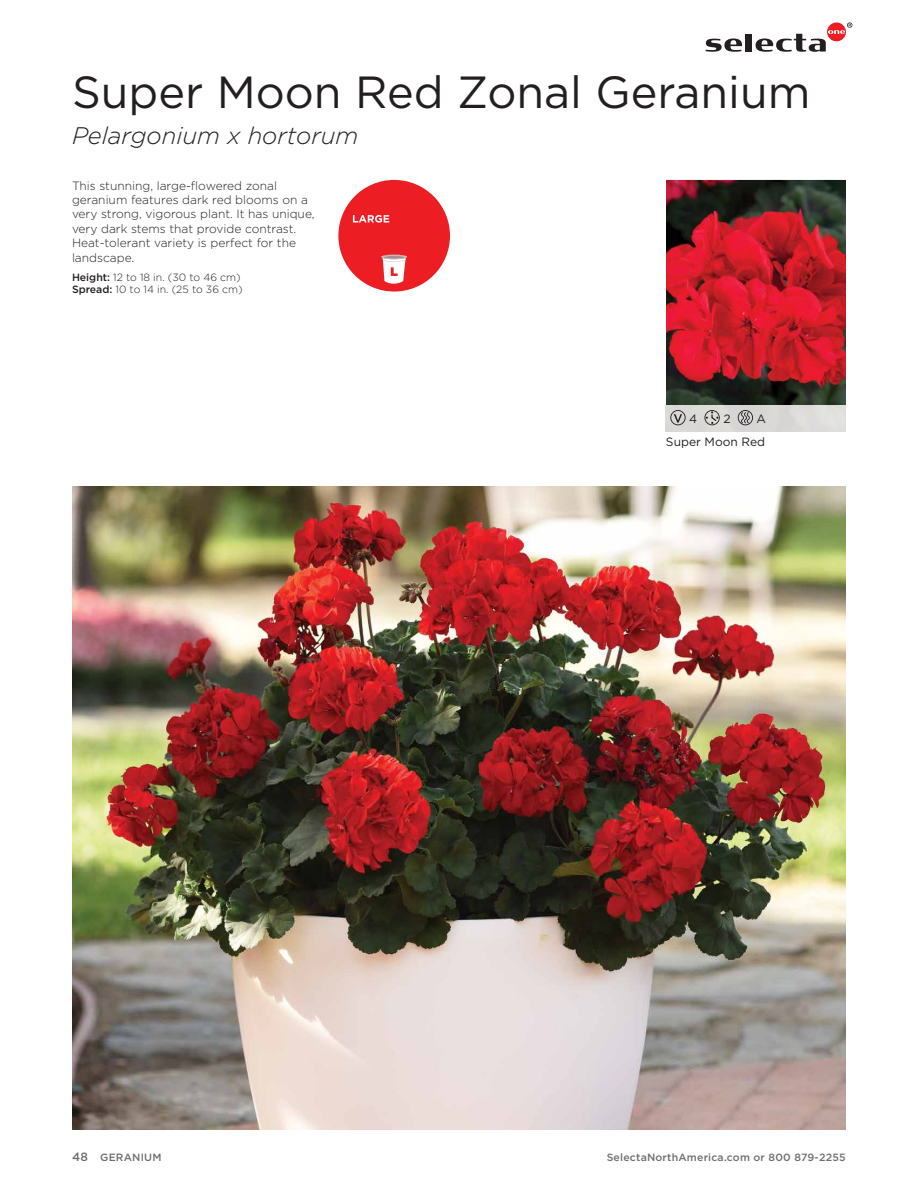
<style>
.page{position:relative;width:918px;height:1188px;background:#fff}
.page>*{position:absolute;margin:0;border:0;box-sizing:border-box;transform-origin:0 0}
.t1{font:45px "Gotham";color:#231f20}
.t2{font:italic 300 24px "Gotham";color:#231f20}
.t3{font:300 12px/14.4px "Gotham";color:#231f20}
.t4{font:12px/23.2px "Gotham";color:#231f20;text-align:right}
.t5{font:300 10.5px/12.6px "Gotham";color:#231f20}
.t6{font:500 10.5px "Gotham";letter-spacing:.02em;color:#6d6e71}
.s1{font-weight:500}
.s2{font-size:12px}
</style>
<div class="page">
<svg style="left:706px;top:39px;width:36px;height:13px"></svg>
<div style="left:746px;top:34px;width:6px;height:18px;background:#231f20"></div>
<svg style="left:756px;top:22px;width:96px;height:30px"></svg>
<img style="left:666px;top:180px;width:180px;height:225px">
<svg style="left:670px;top:410px;width:16px;height:15px"></svg>
<svg style="left:704px;top:410px;width:16px;height:15px"></svg>
<svg style="left:738px;top:410px;width:15px;height:15px"></svg>
<div style="left:338px;top:180px;width:112px;height:112px;background:#ed1d24;border-radius:50%"></div>
<svg style="left:381px;top:255px;width:26px;height:29px"></svg>
<svg style="left:353px;top:215px;width:36px;height:8px"></svg>
<img style="left:72px;top:486px;width:774px;height:644px">
<h1 class="t1" style="left:72px;top:63px;width:740px">Super Moon Red Zonal Geranium</h1>
<h2 class="t2" style="left:72px;top:120px;width:288px">Pelargonium x hortorum</h2>
<p class="t3" style="left:72px;top:178px;width:244px">This stunning, large-flowered zonal geranium features dark red blooms on a very strong, vigorous plant. It has unique, very dark stems that provide contrast.<br>Heat-tolerant variety is perfect for the landscape.</p>
<p class="t5" style="left:72px;top:271px;width:172px"><span class="s1">Height:</span> 12 to 18 in. (30 to 46 cm)<br><span class="s1">Spread:</span> 10 to 14 in. (25 to 36 cm)</p>
<p class="t4" style="left:689px;top:407px;width:10px">4</p>
<p class="t4" style="left:723px;top:407px;width:9px">2</p>
<p class="t4" style="left:666px;top:407px;width:102px">A<br>Super Moon Red</p>
<p class="t6" style="left:72px;top:1150px;width:91px"><span class="s2">48</span> GERANIUM</p>
<p class="t6" style="left:607px;top:1150px;width:240px">SelectaNorthAmerica.com or 800 879-2255</p>
</div>
